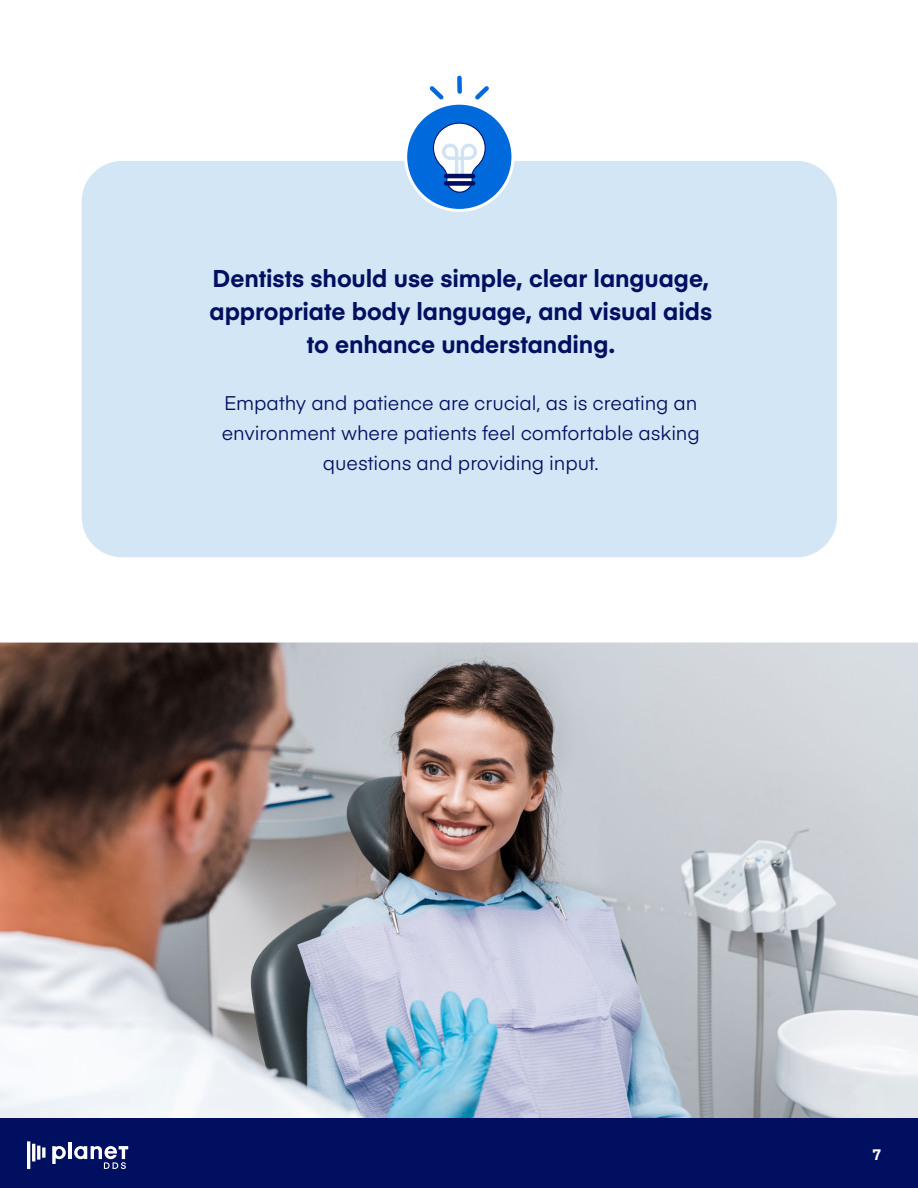
<style>
.page{position:relative;width:918px;height:1188px;background:#fff}
.page>*{position:absolute;margin:0;border:0;box-sizing:border-box;transform-origin:0 0}
.t1{font:700 24px/33px "Eina 03";letter-spacing:-.005em;color:#000f60;text-align:center}
.t2{font:19.5px/30px "Eina 03";letter-spacing:-.005em;color:#000f60;text-align:center}
.t3{font:700 15px "Eina 03";color:#fff}
</style>
<div class="page">
<img style="left:0;top:643px;width:918px;height:476px">
<div style="left:82px;top:161px;width:755px;height:396px;background:#d3e6f5;border-radius:40px"></div>
<div style="left:406px;top:103px;width:107px;height:107px;background:#0069dc;border-radius:50%"></div>
<div style="left:404px;top:102px;width:110px;height:110px;border:3px solid #fff;border-radius:50%"></div>
<svg style="left:433px;top:122px;width:53px;height:71px"></svg>
<hr style="left:444px;top:174px;width:31px;height:4px;background:#000f60;border-radius:2px">
<div style="left:444px;top:181px;width:31px;height:5px;background:#000f60;border-radius:2px"></div>
<div style="left:457px;top:78px;width:5px;height:14px;background:#0069dc"></div>
<svg style="left:471px;top:86px;width:18px;height:18px"></svg>
<svg style="left:429px;top:86px;width:19px;height:18px"></svg>
<div style="left:0;top:1119px;width:918px;height:69px;background:#000f60"></div>
<hr style="left:68px;top:1143px;width:4px;height:16px;background:#fff">
<svg style="left:52px;top:1146px;width:14px;height:18px"></svg>
<hr style="left:27px;top:1141px;width:3px;height:28px;background:#fff">
<hr style="left:32px;top:1144px;width:3px;height:17px;background:#fff">
<hr style="left:37px;top:1146px;width:3px;height:14px;background:#fff">
<svg style="left:42px;top:1147px;width:4px;height:11px"></svg>
<svg style="left:74px;top:1146px;width:54px;height:23px"></svg>
<p class="t1" style="left:210px;top:260px;width:504px">Dentists should use simple, clear language, appropriate body language, and visual aids to enhance understanding.</p>
<p class="t2" style="left:222px;top:386px;width:480px">Empathy and patience are crucial, as is creating an environment where patients feel comfortable asking questions and providing input.</p>
<p class="t3" style="left:873px;top:1144px;width:10px">7</p>
</div>
